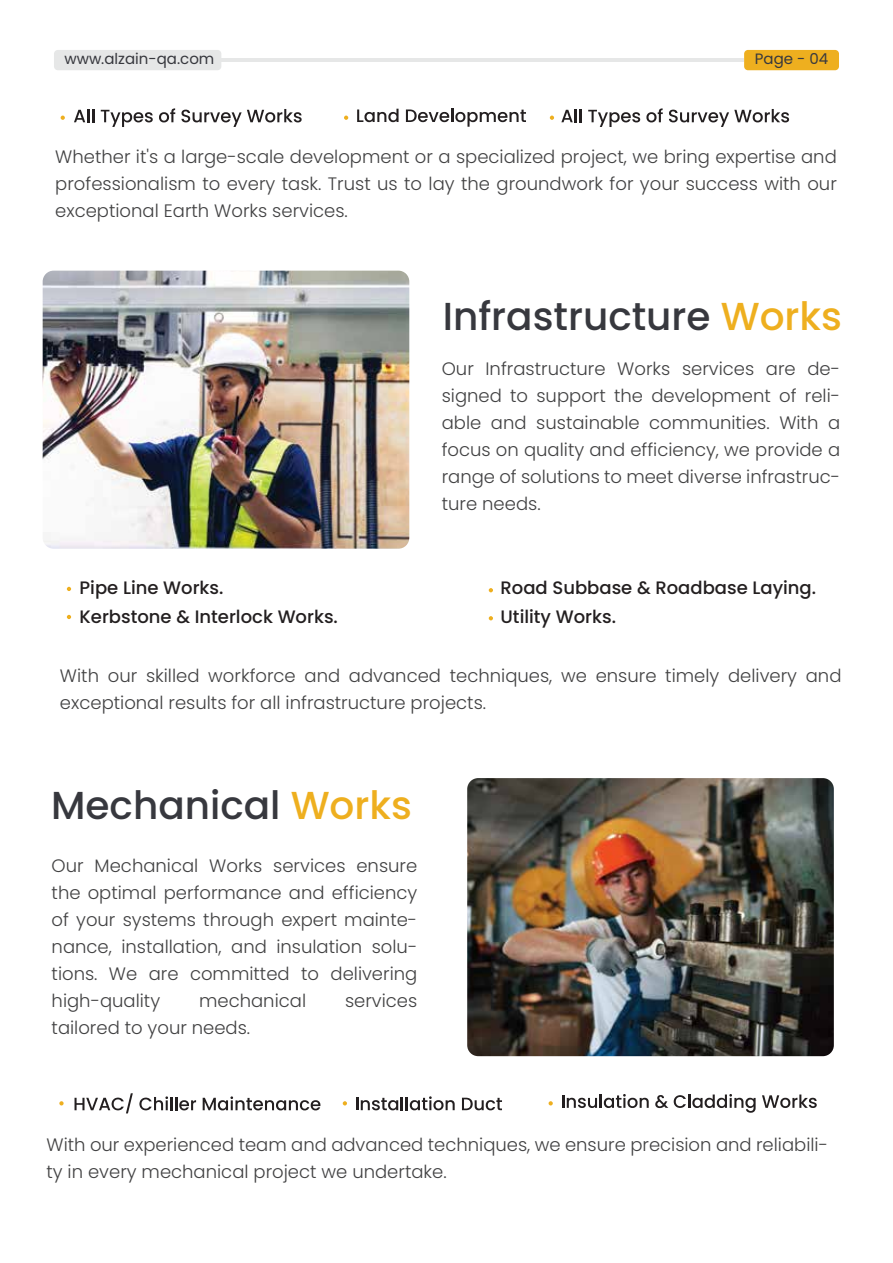
<style>
.page{position:relative;width:893px;height:1263px;background:#fff}
.page>*{position:absolute;margin:0;border:0;box-sizing:border-box;transform-origin:0 0}
.t1{font:500 39px "Poppins";color:#37383e}
.t2{font:300 18px/27px "Poppins";color:#414142;text-align:justify}
.t3{font:500 18px/28.5px "Poppins";color:#231f20}
.t4{font:15px "Poppins";color:#37383e}
.s1{color:#eeaf1f}
</style>
<div class="page">
<img style="left:467px;top:778px;width:367px;height:278px">
<hr style="left:221px;top:58px;width:523px;height:4px;background:#e6e7e7">
<div style="left:54px;top:50px;width:167px;height:20px;background:#e6e7e7;border-radius:4px"></div>
<div style="left:744px;top:50px;width:95px;height:20px;background:#eeaf1f;border-radius:4px"></div>
<svg style="left:74px;top:109px;width:20px;height:13px"></svg>
<svg style="left:101px;top:110px;width:52px;height:17px"></svg>
<svg style="left:159px;top:108px;width:16px;height:14px"></svg>
<svg style="left:181px;top:109px;width:121px;height:18px"></svg>
<svg style="left:61px;top:116px;width:4px;height:4px"></svg>
<svg style="left:357px;top:109px;width:42px;height:13px"></svg>
<svg style="left:406px;top:109px;width:120px;height:18px"></svg>
<svg style="left:344px;top:116px;width:4px;height:4px"></svg>
<svg style="left:561px;top:109px;width:20px;height:13px"></svg>
<svg style="left:588px;top:110px;width:52px;height:17px"></svg>
<svg style="left:646px;top:108px;width:17px;height:14px"></svg>
<svg style="left:669px;top:109px;width:120px;height:18px"></svg>
<svg style="left:550px;top:116px;width:4px;height:4px"></svg>
<img style="left:43px;top:271px;width:366px;height:278px">
<svg style="left:67px;top:587px;width:4px;height:4px"></svg>
<svg style="left:67px;top:615px;width:4px;height:4px"></svg>
<svg style="left:489px;top:588px;width:4px;height:4px"></svg>
<svg style="left:489px;top:616px;width:4px;height:4px"></svg>
<svg style="left:59px;top:1101px;width:5px;height:4px"></svg>
<svg style="left:343px;top:1101px;width:4px;height:4px"></svg>
<svg style="left:549px;top:1101px;width:4px;height:4px"></svg>
<svg style="left:75px;top:1093px;width:58px;height:20px"></svg>
<svg style="left:139px;top:1096px;width:57px;height:14px"></svg>
<svg style="left:203px;top:1096px;width:117px;height:14px"></svg>
<svg style="left:356px;top:1096px;width:99px;height:14px"></svg>
<svg style="left:462px;top:1098px;width:40px;height:12px"></svg>
<svg style="left:562px;top:1094px;width:87px;height:14px"></svg>
<svg style="left:655px;top:1095px;width:13px;height:13px"></svg>
<svg style="left:674px;top:1094px;width:82px;height:19px"></svg>
<svg style="left:762px;top:1094px;width:55px;height:14px"></svg>
<p class="t4" style="left:64px;top:50px;width:151px">www.alzain-qa.com</p>
<p class="t4" style="left:755px;top:50px;width:75px">Page - 04</p>
<p class="t2" style="left:55px;top:143px;width:783px">Whether it's a large-scale development or a specialized project, we bring expertise and professionalism to every task. Trust us to lay the groundwork for your success with our exceptional Earth Works services.</p>
<h1 class="t1" style="left:443px;top:294px;width:401px">Infrastructure <span class="s1">Works</span></h1>
<p class="t2" style="left:442px;top:355px;width:400px">Our Infrastructure Works services are de&shy;signed to support the development of reli&shy;able and sustainable communities. With a focus on quality and efficiency, we provide a range of solutions to meet diverse infrastruc&shy;ture needs.</p>
<p class="t3" style="left:80px;top:574px;width:260px">Pipe Line Works.<br>Kerbstone &amp; Interlock Works.</p>
<p class="t3" style="left:501px;top:574px;width:317px">Road Subbase &amp; Roadbase Laying.<br>Utility Works.</p>
<p class="t2" style="left:60px;top:663px;width:783px">With our skilled workforce and advanced techniques, we ensure timely delivery and exceptional results for all infrastructure projects.</p>
<h1 class="t1" style="left:51px;top:782px;width:362px">Mechanical <span class="s1">Works</span></h1>
<p class="t2" style="left:52px;top:852px;width:367px">Our Mechanical Works services ensure the optimal performance and efficiency of your systems through expert mainte&shy;nance, installation, and insulation solu&shy;tions. We are committed to delivering high-quality</p>
<p class="t2" style="left:199px;top:987px;width:108px">mechanical</p>
<p class="t2" style="left:345px;top:987px;width:74px">services</p>
<p class="t2" style="left:52px;top:1014px;width:200px">tailored to your needs.</p>
<p class="t2" style="left:46px;top:1132px;width:783px">With our experienced team and advanced techniques, we ensure precision and reliabili&shy;ty in every mechanical project we undertake.</p>
</div>
